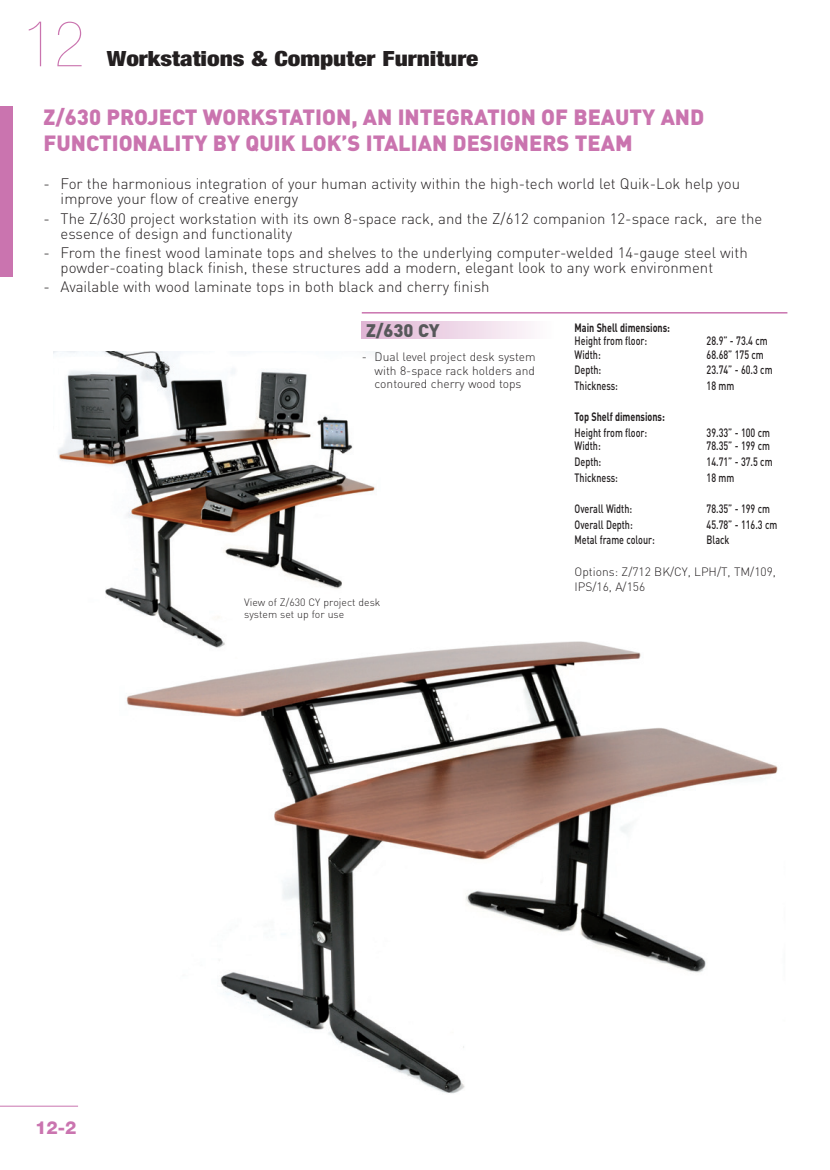
<style>
.page{position:relative;width:830px;height:1170px;background:#fff}
.page>*{position:absolute;margin:0;border:0;box-sizing:border-box;transform-origin:0 0}
.t1{font:200 condensed 63px "Helvetica Neue LT Std";color:#ca74af}
.Titolo{font:900 21.75px/26.1px "DIN";color:#ca74af}
.t2{font:900 condensed 21px "Helvetica Neue LT Std";color:#231f20;scale:1.2 1}
.Nome{font:900 18px "DIN";color:#57585a}
.Normale{font:800 18px "Helvetica Neue LT Std";color:#ca74af}
.Testo_present{font:300 15px/15px "DIN";color:#231f20}
.Caratteristiche{font:500 12px "DIN";color:#231f20;scale:.75 1}
.Descrizione{font:300 12px/13.5px "DIN";color:#231f20;text-align:justify}
.Descr_Lunga{font:300 12px/14.4px "DIN";color:#231f20}
.Caratteristiche-2{font:700 12px "DIN";color:#231f20;scale:.75 1}
.Normale-2{font:300 10.5px/12px "DIN";color:#231f20}
</style>
<div class="page">
<hr style="left:0;top:1105px;width:78px;height:1px;background:#ca74af">
<div style="left:0;top:106px;width:13px;height:170px;background:#ca74af"></div>
<img style="left:53px;top:351px;width:327px;height:290px">
<img style="left:126px;top:641px;width:652px;height:453px">
<div style="left:361px;top:321px;width:192px;height:17px;background:linear-gradient(to right,#e0b4d3,#fdfcfd)"></div>
<hr style="left:361px;top:312px;width:426px;height:1px;background:#ca74af">
<h1 class="t1" style="left:24px;top:10px;width:62px">12</h1>
<h3 class="t2" style="left:107px;top:46px;width:311px">Workstations &amp; Computer Furniture</h3>
<p class="Titolo" style="left:44px;top:102px;width:662px">Z/630 PROJECT WORKSTATION, AN INTEGRATION OF BEAUTY AND<br>FUNCTIONALITY BY QUIK LOK’S ITALIAN DESIGNERS TEAM</p>
<p class="Testo_present" style="left:61px;top:176px;width:680px;text-indent:-17px">- For the harmonious integration of your human activity within the high-tech world let Quik-Lok help you improve your flow of creative energy</p>
<p class="Testo_present" style="left:61px;top:210px;width:703px;text-indent:-17px">- The Z/630 project workstation with its own 8-space rack, and the Z/612 companion 12-space rack, are the essence of design and functionality</p>
<p class="Testo_present" style="left:61px;top:245px;width:688px;text-indent:-17px">- From the finest wood laminate tops and shelves to the underlying computer-welded 14-gauge steel with powder-coating black finish, these structures add a modern, elegant look to any work environment</p>
<p class="Testo_present" style="left:44px;top:279px;width:447px">- Available with wood laminate tops in both black and cherry finish</p>
<p class="Nome" style="left:366px;top:318px;width:75px">Z/630 CY</p>
<p class="Descrizione" style="left:374px;top:350px;width:162px;text-indent:-13px">- Dual level project desk system with 8-space rack holders and contoured cherry wood tops</p>
<p class="Normale-2" style="left:244px;top:596px;width:138px">View of Z/630 CY project desk system set up for use</p>
<p class="Caratteristiche-2" style="left:574px;top:319px;width:129px">Main Shell dimensions:</p>
<p class="Caratteristiche" style="left:574px;top:333px;width:98px">Height from floor:</p>
<p class="Caratteristiche" style="left:706px;top:333px;width:83px">28.9” - 73.4 cm</p>
<p class="Caratteristiche" style="left:574px;top:347px;width:36px">Width:</p>
<p class="Caratteristiche" style="left:706px;top:347px;width:78px">68.68” 175 cm</p>
<p class="Caratteristiche" style="left:574px;top:362px;width:37px">Depth:</p>
<p class="Caratteristiche" style="left:706px;top:362px;width:89px">23.74” - 60.3 cm</p>
<p class="Caratteristiche" style="left:574px;top:378px;width:59px">Thickness:</p>
<p class="Caratteristiche" style="left:706px;top:378px;width:39px">18 mm</p>
<p class="Caratteristiche-2" style="left:574px;top:409px;width:122px">Top Shelf dimensions:</p>
<p class="Caratteristiche" style="left:574px;top:425px;width:98px">Height from floor:</p>
<p class="Caratteristiche" style="left:706px;top:425px;width:86px">39.33” - 100 cm</p>
<p class="Caratteristiche" style="left:574px;top:438px;width:36px">Width:</p>
<p class="Caratteristiche" style="left:706px;top:438px;width:86px">78.35” - 199 cm</p>
<p class="Caratteristiche" style="left:574px;top:454px;width:37px">Depth:</p>
<p class="Caratteristiche" style="left:706px;top:454px;width:89px">14.71” - 37.5 cm</p>
<p class="Caratteristiche" style="left:574px;top:469px;width:59px">Thickness:</p>
<p class="Caratteristiche" style="left:706px;top:469px;width:39px">18 mm</p>
<p class="Caratteristiche" style="left:574px;top:501px;width:78px">Overall Width:</p>
<p class="Caratteristiche" style="left:706px;top:501px;width:86px">78.35” - 199 cm</p>
<p class="Caratteristiche" style="left:574px;top:516px;width:79px">Overall Depth:</p>
<p class="Caratteristiche" style="left:706px;top:516px;width:96px">45.78” - 116.3 cm</p>
<p class="Caratteristiche" style="left:574px;top:532px;width:108px">Metal frame colour:</p>
<p class="Caratteristiche" style="left:706px;top:532px;width:32px">Black</p>
<p class="Descr_Lunga" style="left:574px;top:564px;width:203px">Options: Z/712 BK/CY, LPH/T, TM/109,<br>IPS/16, A/156</p>
<p class="Normale" style="left:35px;top:1116px;width:43px">12-2</p>
</div>
